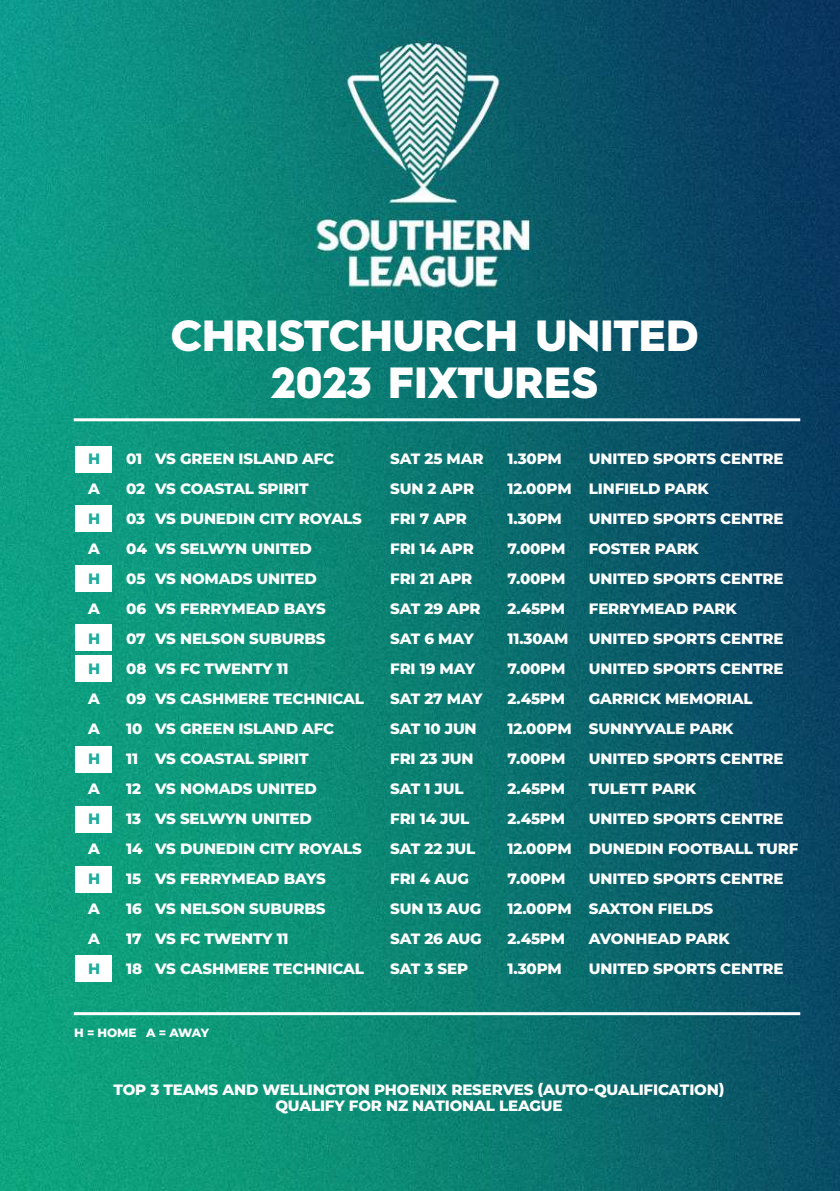
<style>
.page{position:relative;width:840px;height:1191px;background:#fff}
.page>*{position:absolute;margin:0;border:0;box-sizing:border-box;transform-origin:0 0}
.t1{font:900 43.8px/46.6px "Hurme Geometric Sans 2";color:#fff;text-align:center}
.t2{font:800 15px/30px "Montserrat";letter-spacing:-.01em;color:#fff}
.t3{font:800 15px/30px "Montserrat";color:#20ad9d}
.t4{font:800 12px "Montserrat";letter-spacing:-.03em;color:#fff}
</style>
<div class="page">
<img style="left:0;top:0;width:839px;height:1191px">
<hr style="left:74px;top:418px;width:725px;height:3px;background:#fff">
<hr style="left:74px;top:1012px;width:725px;height:3px;background:#fff">
<div style="left:76px;top:446px;width:36px;height:26px;background:#fff"></div>
<div style="left:76px;top:505px;width:36px;height:27px;background:#fff"></div>
<div style="left:76px;top:625px;width:36px;height:26px;background:#fff"></div>
<div style="left:76px;top:746px;width:36px;height:26px;background:#fff"></div>
<div style="left:76px;top:565px;width:36px;height:26px;background:#fff"></div>
<div style="left:76px;top:655px;width:36px;height:26px;background:#fff"></div>
<div style="left:76px;top:806px;width:36px;height:26px;background:#fff"></div>
<div style="left:76px;top:866px;width:36px;height:27px;background:#fff"></div>
<div style="left:76px;top:955px;width:36px;height:27px;background:#fff"></div>
<p class="t3" style="left:88px;top:443px;width:14px">H</p>
<p class="t2" style="left:88px;top:473px;width:13px">A</p>
<p class="t3" style="left:88px;top:503px;width:14px">H</p>
<p class="t2" style="left:88px;top:533px;width:13px">A</p>
<p class="t3" style="left:88px;top:563px;width:14px">H</p>
<p class="t2" style="left:88px;top:593px;width:13px">A</p>
<p class="t3" style="left:88px;top:623px;width:14px">H<br>H</p>
<p class="t2" style="left:88px;top:683px;width:13px">A<br>A</p>
<p class="t3" style="left:88px;top:743px;width:14px">H</p>
<p class="t2" style="left:88px;top:773px;width:13px">A</p>
<p class="t3" style="left:88px;top:803px;width:14px">H</p>
<p class="t2" style="left:88px;top:833px;width:13px">A</p>
<p class="t3" style="left:88px;top:863px;width:14px">H</p>
<p class="t2" style="left:88px;top:893px;width:13px">A<br>A</p>
<p class="t3" style="left:88px;top:953px;width:14px">H</p>
<h1 class="t1" style="left:171px;top:310px;width:529px">CHRISTCHURCH UNITED<br>2023 FIXTURES</h1>
<p class="t2" style="left:126px;top:443px;width:22px">01<br>02<br>03<br>04<br>05<br>06<br>07<br>08<br>09<br>10<br>11<br>12<br>13<br>14<br>15<br>16<br>17<br>18</p>
<p class="t2" style="left:390px;top:443px;width:95px">SAT 25 MAR<br>SUN 2 APR<br>FRI 7 APR<br>FRI 14 APR<br>FRI 21 APR<br>SAT 29 APR<br>SAT 6 MAY<br>FRI 19 MAY<br>SAT 27 MAY<br>SAT 10 JUN<br>FRI 23 JUN<br>SAT 1 JUL<br>FRI 14 JUL<br>SAT 22 JUL<br>FRI 4 AUG<br>SUN 13 AUG<br>SAT 26 AUG<br>SAT 3 SEP</p>
<p class="t2" style="left:507px;top:443px;width:66px">1.30PM<br>12.00PM<br>1.30PM<br>7.00PM<br>7.00PM<br>2.45PM<br>11.30AM<br>7.00PM<br>2.45PM<br>12.00PM<br>7.00PM<br>2.45PM<br>2.45PM<br>12.00PM<br>7.00PM<br>12.00PM<br>2.45PM<br>1.30PM</p>
<p class="t2" style="left:588px;top:443px;width:211px">UNITED SPORTS CENTRE<br>LINFIELD PARK<br>UNITED SPORTS CENTRE<br>FOSTER PARK<br>UNITED SPORTS CENTRE<br>FERRYMEAD PARK<br>UNITED SPORTS CENTRE<br>UNITED SPORTS CENTRE<br>GARRICK MEMORIAL<br>SUNNYVALE PARK<br>UNITED SPORTS CENTRE<br>TULETT PARK<br>UNITED SPORTS CENTRE<br>DUNEDIN FOOTBALL TURF<br>UNITED SPORTS CENTRE<br>SAXTON FIELDS<br>AVONHEAD PARK<br>UNITED SPORTS CENTRE</p>
<p class="t2" style="left:155px;top:443px;width:210px">VS GREEN ISLAND AFC<br>VS COASTAL SPIRIT<br>VS DUNEDIN CITY ROYALS<br>VS SELWYN UNITED<br>VS NOMADS UNITED<br>VS FERRYMEAD BAYS<br>VS NELSON SUBURBS<br>VS FC TWENTY 11<br>VS CASHMERE TECHNICAL<br>VS GREEN ISLAND AFC<br>VS COASTAL SPIRIT<br>VS NOMADS UNITED<br>VS SELWYN UNITED<br>VS DUNEDIN CITY ROYALS<br>VS FERRYMEAD BAYS<br>VS NELSON SUBURBS<br>VS FC TWENTY 11<br>VS CASHMERE TECHNICAL</p>
<p class="t4" style="left:74px;top:1023px;width:136px">H = HOME A = AWAY</p>
<p class="t2" style="left:113px;top:1080px;width:612px;line-height:16px;text-align:center">TOP 3 TEAMS AND WELLINGTON PHOENIX RESERVES (AUTO-QUALIFICATION)<br>QUALIFY FOR NZ NATIONAL LEAGUE</p>
</div>
